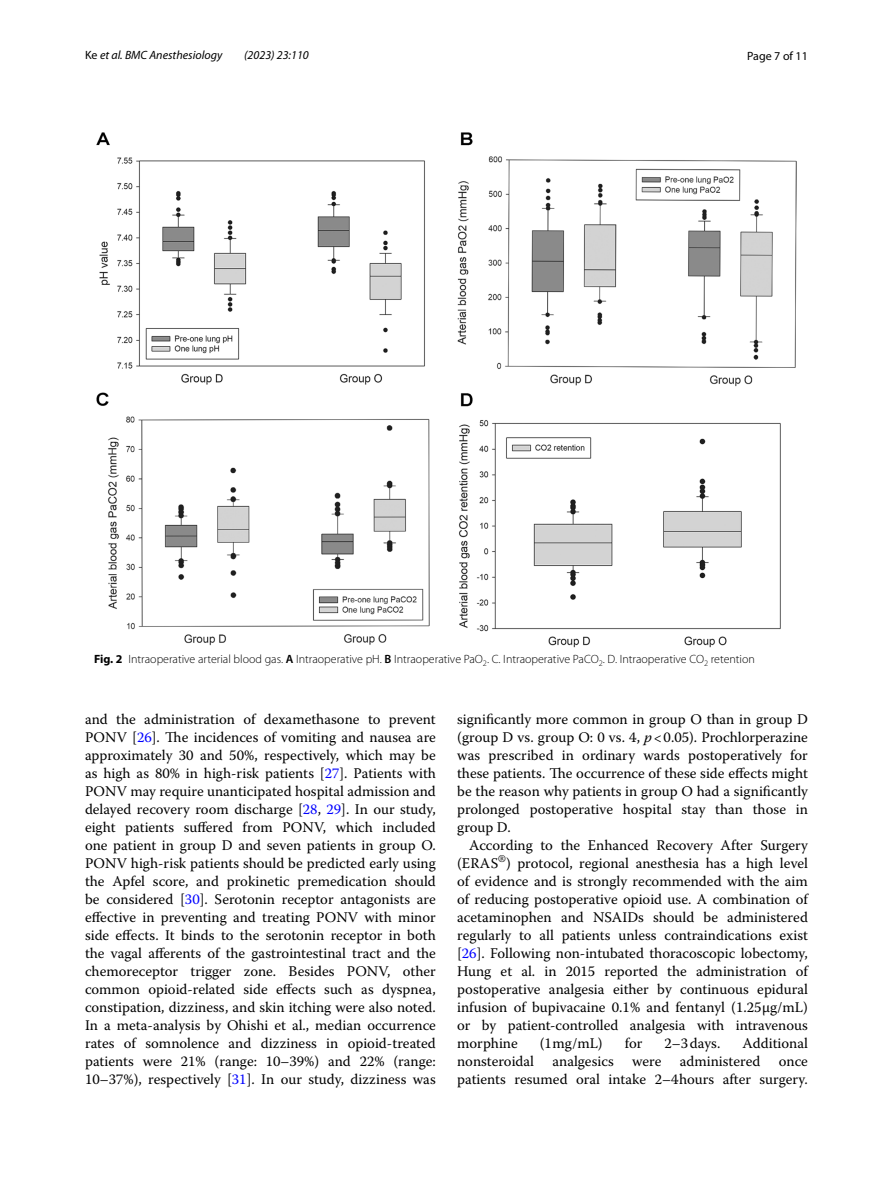
<style>
.page{position:relative;width:893px;height:1187px;background:#fff}
.page>*{position:absolute;margin:0;border:0;box-sizing:border-box;transform-origin:0 0}
.t1{font:14.7px/18px "Warnock Pro";color:#000;text-align:justify}
.t2{font:300 12px "Myriad Pro";color:#000}
.t3{font:italic 12px "Myriad Pro";color:#000}
.t4{font:12px "Myriad Pro";color:#000}
.s1{font-style:normal}
.s2{font-weight:700}
.s3{font-weight:600}
.s4{color:#00f}
.s5{font-style:italic}
</style>
<div class="page">
<img style="left:96px;top:133px;width:701px;height:514px">
<p class="t3" style="left:85px;top:48px;width:139px"><span class="s1">Ke</span> et al. BMC Anesthesiology</p>
<p class="t3" style="left:244px;top:48px;width:66px">(2023) 23:110</p>
<p class="t4" style="left:747px;top:48px;width:62px">Page 7 of 11</p>
<p class="t2" style="left:94px;top:652px;width:662px"><span class="s2">Fig. 2</span> Intraoperative arterial blood gas. <span class="s3">A</span> Intraoperative pH. <span class="s3">B</span> Intraoperative PaO<sub>2</sub>. C. Intraoperative PaCO<sub>2</sub>. D. Intraoperative CO<sub>2</sub> retention</p>
<p class="t1" style="left:85px;top:710px;width:352px">and the administration of dexamethasone to prevent PONV [<span class="s4">26</span>]. The incidences of vomiting and nausea are approximately 30 and 50%, respectively, which may be as high as 80% in high-risk patients [<span class="s4">27</span>]. Patients with PONV may require unanticipated hospital admission and delayed recovery room discharge [<span class="s4">28</span>, <span class="s4">29</span>]. In our study, eight patients suffered from PONV, which included one patient in group D and seven patients in group O.<br>PONV high-risk patients should be predicted early using the Apfel score, and prokinetic premedication should be considered [<span class="s4">30</span>]. Serotonin receptor antagonists are effective in preventing and treating PONV with minor side effects. It binds to the serotonin receptor in both the vagal afferents of the gastrointestinal tract and the chemoreceptor trigger zone. Besides PONV, other common opioid-related side effects such as dyspnea, constipation, dizziness, and skin itching were also noted.<br>In a meta-analysis by Ohishi et al., median occurrence rates of somnolence and dizziness in opioid-treated patients were 21% (range: 10–39%) and 22% (range:<br>10–37%), respectively [<span class="s4">31</span>]. In our study, dizziness was</p>
<p class="t1" style="left:457px;top:709px;width:352px">significantly more common in group O than in group D (group D vs. group O: 0 vs. 4, <span class="s5">p</span>&lt;0.05). Prochlorperazine was prescribed in ordinary wards postoperatively for these patients. The occurrence of these side effects might be the reason why patients in group O had a significantly prolonged postoperative hospital stay than those in group D.</p>
<p class="t1" style="left:457px;top:835px;width:352px;text-indent:12px">According to the Enhanced Recovery After Surgery (ERAS<sup>®</sup>) protocol, regional anesthesia has a high level of evidence and is strongly recommended with the aim of reducing postoperative opioid use. A combination of acetaminophen and NSAIDs should be administered regularly to all patients unless contraindications exist [<span class="s4">26</span>]. Following non-intubated thoracoscopic lobectomy, Hung et al. in 2015 reported the administration of postoperative analgesia either by continuous epidural infusion of bupivacaine 0.1% and fentanyl (1.25μg/mL) or by patient-controlled analgesia with intravenous morphine</p>
<p class="t1" style="left:540px;top:1034px;width:64px">(1mg/mL)</p>
<p class="t1" style="left:625px;top:1034px;width:19px">for</p>
<p class="t1" style="left:664px;top:1034px;width:58px">2–3days.</p>
<p class="t1" style="left:457px;top:1034px;width:352px;text-indent:285px">Additional nonsteroidal analgesics were administered once patients resumed oral intake 2–4hours after surgery.</p>
</div>
